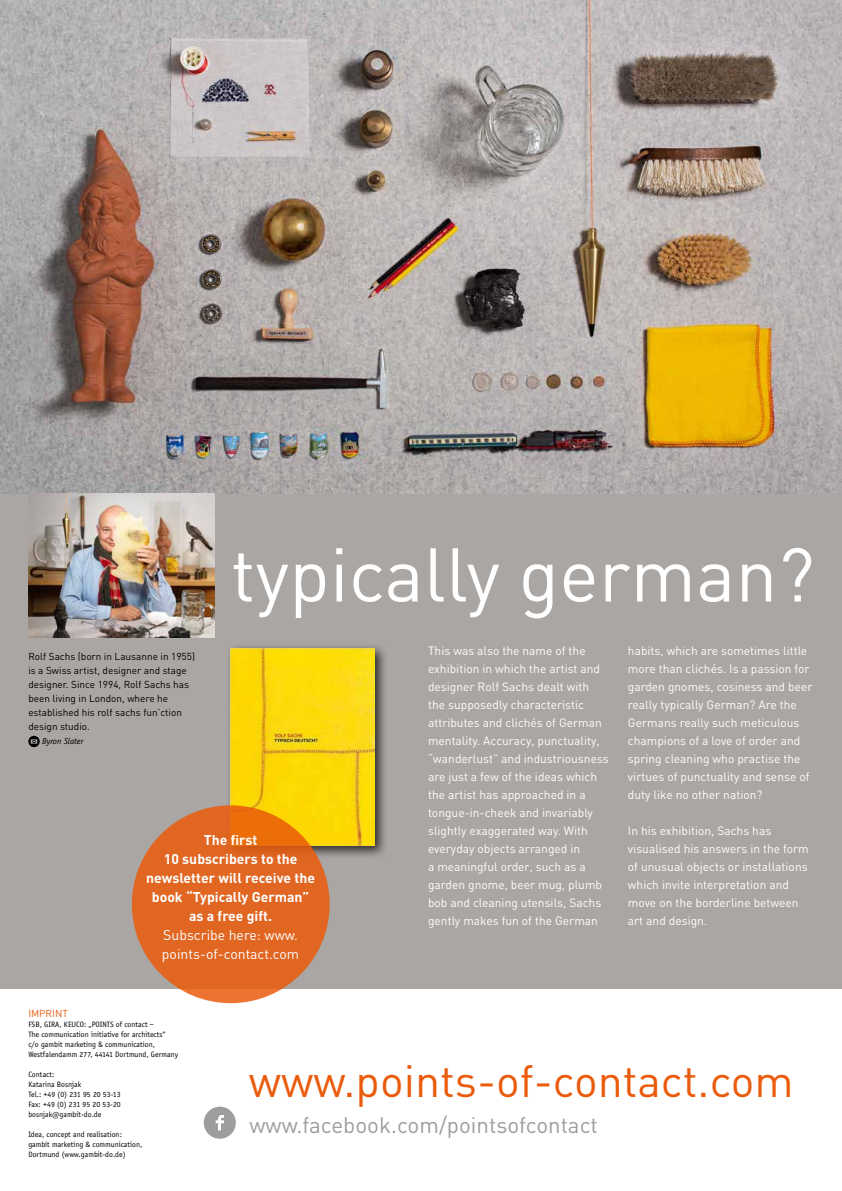
<style>
.page{position:relative;width:842px;height:1191px;background:#fff}
.page>*{position:absolute;margin:0;border:0;box-sizing:border-box;transform-origin:0 0}
.t1{font:74.8px "DIN";color:#fff}
.t2{font:44.7px "DIN";color:#ea5b0b}
.t3{font:22.3px "DIN";color:#9d9d9c}
.t4{font:700 14px/19px "DIN";color:#fff;text-align:center}
.t5{font:14px/19px "DIN";color:#fff}
.t6{font:12px/18px "DIN";color:#fff}
.t7{font:10px/14px "DIN";color:#000}
.t8{font:10px "DIN";color:#ea5b0b}
.t9{font:italic 9px "Officina Sans";color:#000}
.t10{font:8px/10px "Officina Sans";color:#000}
</style>
<div class="page">
<div style="left:0;top:437px;width:842px;height:552px;background:#aaa6a3"></div>
<img style="left:0;top:0;width:842px;height:493px">
<svg style="left:204px;top:1106px;width:32px;height:32px"></svg>
<div style="left:225px;top:643px;width:163px;height:216px;background:#000;opacity:.75"></div>
<img style="left:231px;top:648px;width:144px;height:198px">
<img style="left:28px;top:493px;width:186px;height:145px">
<svg style="left:28px;top:736px;width:12px;height:11px"></svg>
<svg style="left:132px;top:805px;width:198px;height:198px;background:#e06720"></svg>
<h1 class="t1" style="left:231px;top:528px;width:585px">typically german?</h1>
<p class="t7" style="left:28px;top:649px;width:168px">Rolf Sachs (born in Lausanne in 1955) is a Swiss artist, designer and stage designer. Since 1994, Rolf Sachs has been living in London, where he established his rolf sachs fun’ction design studio.</p>
<p class="t9" style="left:42px;top:736px;width:43px">Byron Slater</p>
<p class="t4" style="left:146px;top:830px;width:170px">The first<br>10 subscribers to the newsletter will receive the book “Typically German” as a free gift.</p>
<p class="t5" style="left:162px;top:925px;width:139px">Subscribe here: www. points-of-contact.com</p>
<p class="t6" style="left:428px;top:642px;width:182px">This was also the name of the exhibition in which the artist and designer Rolf Sachs dealt with the supposedly characteristic attributes and clichés of German mentality. Accuracy, punctuality, “wanderlust” and industriousness are just a few of the ideas which the artist has approached in a tongue-in-cheek and invariably slightly exaggerated way. With everyday objects arranged in<br>a meaningful order, such as a garden gnome, beer mug, plumb bob and cleaning utensils, Sachs gently makes fun of the German</p>
<p class="t6" style="left:628px;top:642px;width:186px">habits, which are sometimes little more than clichés. Is a passion for garden gnomes, cosiness and beer really typically German? Are the<br>Germans really such meticulous champions of a love of order and spring cleaning who practise the virtues of punctuality and sense of duty like no other nation?</p>
<p class="t6" style="left:628px;top:822px;width:182px">In his exhibition, Sachs has visualised his answers in the form of unusual objects or installations which invite interpretation and move on the borderline between art and design.</p>
<p class="t8" style="left:28px;top:1007px;width:41px">IMPRINT</p>
<p class="t10" style="left:28px;top:1019px;width:151px">FSB, GIRA, KEUCO: „POINTS of contact –<br>The communication initiative for architects“ c/o gambit marketing &amp; communication, Westfalendamm 277, 44141 Dortmund, Germany</p>
<p class="t10" style="left:28px;top:1069px;width:94px">Contact:<br>Katarina Bosnjak<br>Tel.: +49 (0) 231 95 20 53-13<br>Fax: +49 (0) 231 95 20 53-20 bosnjak@gambit-do.de</p>
<p class="t10" style="left:28px;top:1129px;width:116px">Idea, concept and realisation: gambit marketing &amp; communication,<br>Dortmund (www.gambit-do.de)</p>
<h2 class="t2" style="left:249px;top:1052px;width:546px">www.points-of-contact.com</h2>
<h3 class="t3" style="left:249px;top:1111px;width:350px">www.facebook.com/pointsofcontact</h3>
</div>
